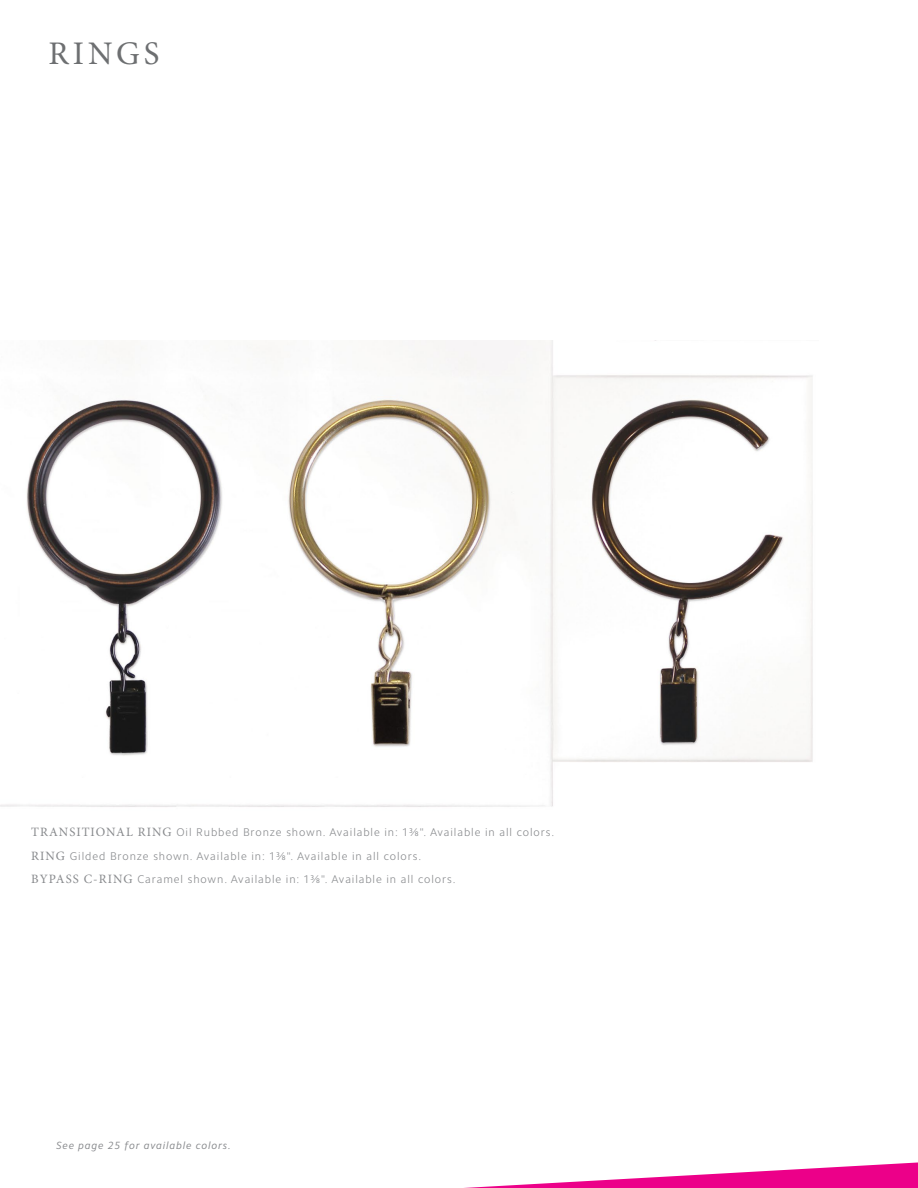
<style>
.page{position:relative;width:918px;height:1188px;background:#fff}
.page>*{position:absolute;margin:0;border:0;box-sizing:border-box;transform-origin:0 0}
.t1{font:33px "Minion Pro";letter-spacing:.12em;color:#6d6f71}
.t2{font:300 11.25px/24.6px "Camphor Std";letter-spacing:.08em;color:#888a8d}
.t3{font:italic 10.5px "Camphor Std";letter-spacing:.08em;color:#888a8d}
.s1{font-family:"Minion Pro";font-weight:400;font-size:12.75px}
</style>
<div class="page">
<img style="left:0;top:341px;width:813px;height:466px">
<svg style="left:464px;top:1162px;width:454px;height:26px"></svg>
<h1 class="t1" style="left:48px;top:31px;width:113px">RINGS</h1>
<p class="t2" style="left:31px;top:820px;width:524px"><span class="s1">TRANSITIONAL RING</span> Oil Rubbed Bronze shown. Available in: 1⅜". Available in all colors.<br><span class="s1">RING</span> Gilded Bronze shown. Available in: 1⅜". Available in all colors.</p>
<p class="t2" style="left:31px;top:867px;width:426px"><span class="s1">BYPASS C-RING</span> Caramel shown. Available in: 1⅜". Available in all colors.</p>
<p class="t3" style="left:56px;top:1140px;width:176px">See page 25 for available colors.</p>
</div>
